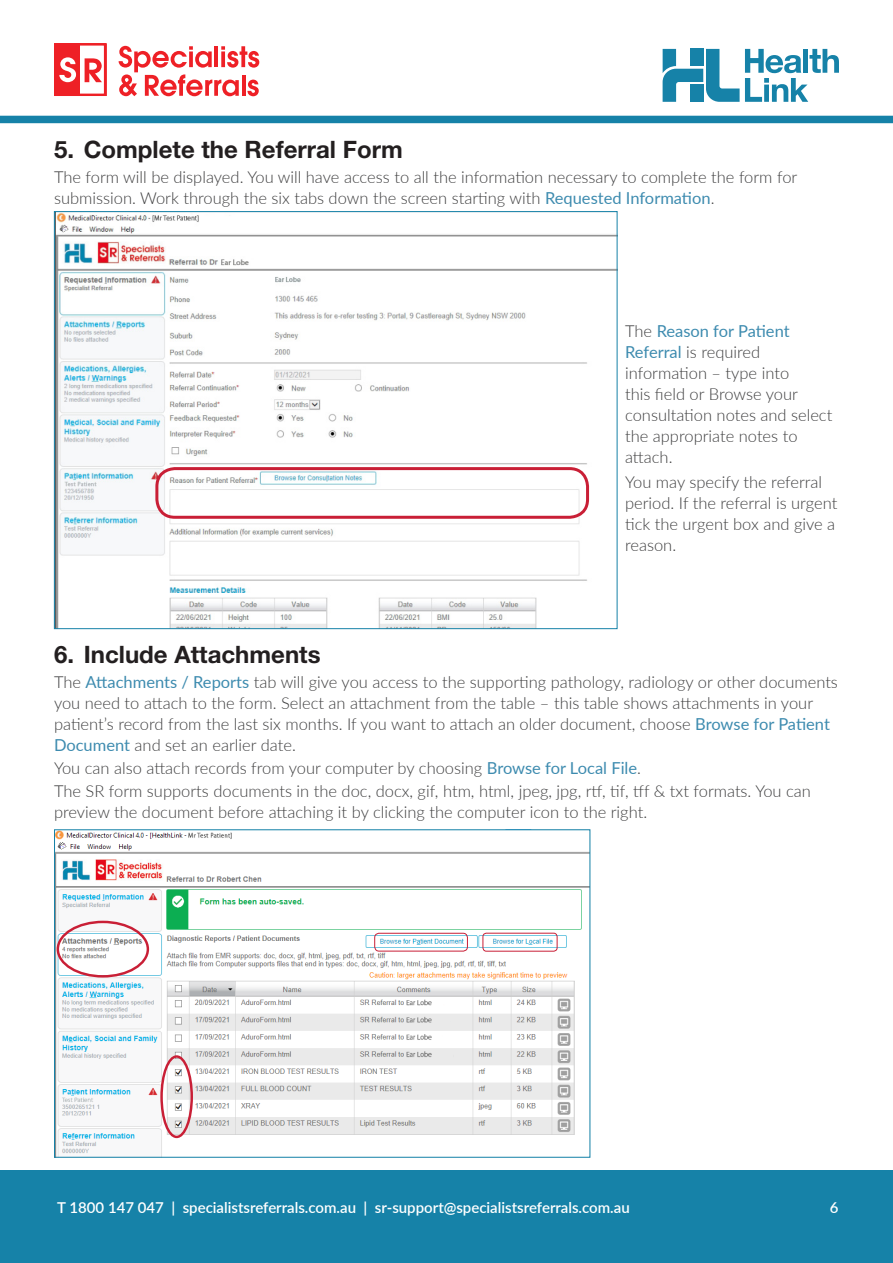
<style>
.page{position:relative;width:893px;height:1263px;background:#fff}
.page>*{position:absolute;margin:0;border:0;box-sizing:border-box;transform-origin:0 0}
.step_heading{font:700 24px "Helvetica Neue";color:#231f20}
.bodytext{font:300 16.5px/21px "Lato";color:#3e3e3f}
.t1{font:600 15px "Lato";color:#fff}
.s1{font-weight:400;color:#3d8baf}
</style>
<div class="page">
<div style="left:0;top:1170px;width:893px;height:93px;background:#1682a8"></div>
<svg style="left:119px;top:46px;width:140px;height:50px"></svg>
<div style="left:54px;top:43px;width:52px;height:53px;background:#fff;border:2px solid #ee2026"></div>
<div style="left:55px;top:44px;width:25px;height:51px;background:#ee2026"></div>
<svg style="left:58px;top:56px;width:47px;height:68px"></svg>
<svg style="left:663px;top:49px;width:176px;height:53px"></svg>
<div style="left:0;top:116px;width:893px;height:7px;background:#1682a8"></div>
<img style="left:56px;top:213px;width:559px;height:414px">
<div style="left:155px;top:467px;width:434px;height:52px;border:3px solid #c91f36;border-radius:18px"></div>
<img style="left:56px;top:831px;width:532px;height:325px">
<div style="left:57px;top:921px;width:92px;height:56px;border:2px solid #c91f36;border-radius:50%"></div>
<div style="left:160px;top:1055px;width:33px;height:83px;border:2px solid #c91f36;border-radius:50%"></div>
<div style="left:374px;top:933px;width:94px;height:18px;border:1px solid #c91f36;border-radius:4px"></div>
<div style="left:483px;top:933px;width:74px;height:18px;border:1px solid #c91f36;border-radius:3px"></div>
<p class="step_heading" style="left:54px;top:135px;width:350px">5. Complete the Referral Form</p>
<p class="bodytext" style="left:54px;top:166px;width:745px">The form will be displayed. You will have access to all the information necessary to complete the form for submission. Work through the six tabs down the screen starting with <span class="s1">Requested Information</span>.</p>
<p class="bodytext" style="left:625px;top:320px;width:209px">The <span class="s1">Reason for Patient<br>Referral</span> is required information – type into<br>this field or Browse your consultation notes and select the appropriate notes to attach.</p>
<p class="bodytext" style="left:625px;top:471px;width:214px">You may specify the referral period. If the referral is urgent tick the urgent box and give a reason.</p>
<p class="step_heading" style="left:54px;top:640px;width:268px">6. Include Attachments</p>
<p class="bodytext" style="left:54px;top:671px;width:785px">The <span class="s1">Attachments / Reports</span> tab will give you access to the supporting pathology, radiology or other documents you need to attach to the form. Select an attachment from the table – this table shows attachments in your patient’s record from the last six months. If you want to attach an older document, choose <span class="s1">Browse for Patient Document</span> and set an earlier date.</p>
<p class="bodytext" style="left:54px;top:757px;width:589px">You can also attach records from your computer by choosing <span class="s1">Browse for Local File</span>.</p>
<p class="bodytext" style="left:54px;top:780px;width:758px">The SR form supports documents in the doc, docx, gif, htm, html, jpeg, jpg, rtf, tif, tff &amp; txt formats. You can preview the document before attaching it by clicking the computer icon to the right.</p>
<p class="t1" style="left:57px;top:1197px;width:574px">T 1800 147 047 | specialistsreferrals.com.au | sr-support@specialistsreferrals.com.au</p>
<p class="t1" style="left:830px;top:1197px;width:10px">6</p>
</div>
